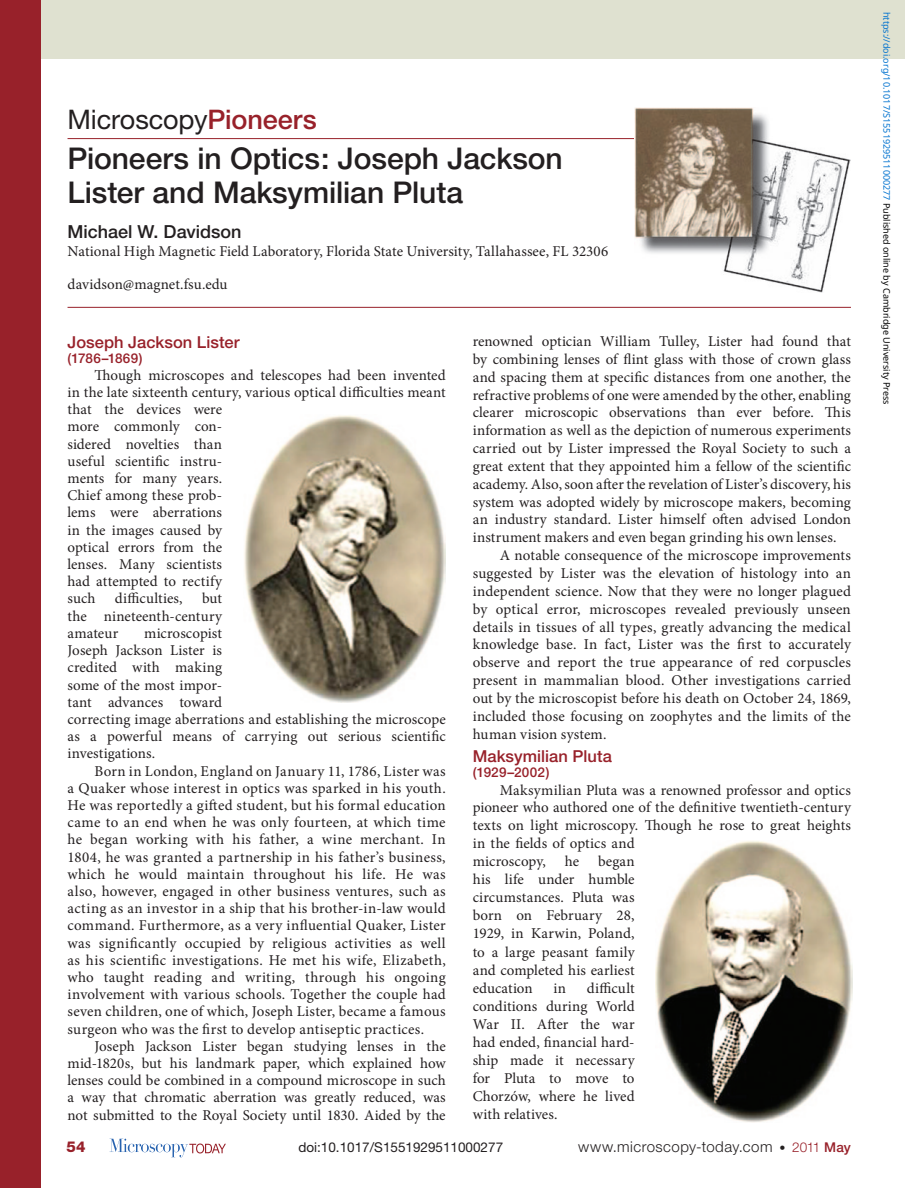
<style>
.page{position:relative;width:905px;height:1188px;background:#fff}
.page>*{position:absolute;margin:0;border:0;box-sizing:border-box;transform-origin:0 0}
.t1{font:500 30px/34.5px "Helvetica Neue";letter-spacing:-.005em;color:#231f20}
.t2{font:27px "Helvetica Neue";letter-spacing:-.005em;color:#231f20}
.t3{font:500 18px "Helvetica Neue";color:#231f20}
.t4{font:500 16.5px "Helvetica Neue";letter-spacing:.005em;color:#98212a}
.t5{font:15px/17.2px "Minion Pro";letter-spacing:.005em;color:#231f20;text-align:justify}
.t6{font:300 15px "Helvetica Neue";letter-spacing:.03em;color:#231f20}
.t7{font:800 15px "Helvetica Neue";color:#98212a}
.t8{font:13.5px "Helvetica Neue";color:#231f20}
.t9{font:500 13.5px "Helvetica Neue";letter-spacing:.01em;color:#98212a}
.t10{font:9px "Noto Sans";color:#0172cf}
.s1{font-weight:500;color:#98212a}
.s2{font-size:12px}
.s3{font-size:13.5px;color:#98212a}
.s4{font-weight:500;font-size:13.5px;color:#98212a}
.s5{color:#000}
</style>
<div class="page">
<svg style="left:110px;top:1139px;width:116px;height:18px"></svg>
<div style="left:10px;top:0;width:894px;height:58px;background:#dfe1d0"></div>
<div style="left:0;top:0;width:40px;height:1188px;background:#98212a"></div>
<hr style="left:68px;top:138px;width:782px;height:1px;background:#98212a">
<hr style="left:68px;top:307px;width:782px;height:1px;background:#98212a">
<img style="left:634px;top:108px;width:216px;height:184px">
<img style="left:244px;top:415px;width:202px;height:288px">
<img style="left:655px;top:841px;width:197px;height:282px">
<h2 class="t2" style="left:68px;top:104px;width:251px">Microscopy<span class="s1">Pioneers</span></h2>
<h1 class="t1" style="left:68px;top:141px;width:497px">Pioneers in Optics: Joseph Jackson<br>Lister and Maksymilian Pluta</h1>
<p class="t3" style="left:68px;top:221px;width:175px">Michael W. Davidson</p>
<p class="t5" style="left:68px;top:243px;width:542px">National High Magnetic Field Laboratory, Florida State University, Tallahassee, FL 32306</p>
<p class="t5" style="left:68px;top:276px;width:161px">davidson@magnet.fsu.edu</p>
<p class="t4" style="left:68px;top:332px;width:173px">Joseph Jackson Lister</p>
<p class="t9" style="left:68px;top:350px;width:77px">(1786–1869)</p>
<p class="t5" style="left:67px;top:366px;width:380px;text-align:left;text-indent:27px">Though microscopes and telescopes had been invented in the late sixteenth century, various optical difficulties meant that the devices were<br>more commonly con-<br>sidered novelties than<br>useful scientific instru-<br>ments for many years.<br>Chief among these prob-<br>lems were aberrations<br>in the images caused by<br>optical errors from the<br>lenses. Many scientists<br>had attempted to rectify<br>such</p>
<p class="t5" style="left:115px;top:590px;width:69px">difficulties,</p>
<p class="t5" style="left:67px;top:590px;width:156px;text-indent:135px">but the nineteenth-century amateur</p>
<p class="t5" style="left:67px;top:625px;width:379px;text-align:left;text-indent:77px">microscopist<br>Joseph Jackson Lister is<br>credited with making<br>some of the most impor-<br>tant advances toward<br>correcting image aberrations and establishing the microscope as a powerful means of carrying out serious scientific investigations.</p>
<p class="t5" style="left:67px;top:762px;width:380px;text-indent:27px">Born in London, England on January 11, 1786, Lister was a Quaker whose interest in optics was sparked in his youth.<br>He was reportedly a gifted student, but his formal education came to an end when he was only fourteen, at which time he began working with his father, a wine merchant. In 1804, he was granted a partnership in his father’s business, which he would maintain throughout his life. He was also, however, engaged in other business ventures, such as acting as an investor in a ship that his brother-in-law would command. Furthermore, as a very influential Quaker, Lister was significantly occupied by religious activities as well as his scientific investigations. He met his wife, Elizabeth, who taught reading and writing, through his ongoing involvement with various schools. Together the couple had seven children, one of which, Joseph Lister, became a famous surgeon who was the first to develop antiseptic practices.</p>
<p class="t5" style="left:67px;top:1037px;width:379px;text-indent:27px">Joseph Jackson Lister began studying lenses in the mid-1820s, but his landmark paper, which explained how lenses could be combined in a compound microscope in such a way that chromatic aberration was greatly reduced, was not submitted to the Royal Society until 1830. Aided by the</p>
<p class="t5" style="left:472px;top:333px;width:379px">renowned optician William Tulley, Lister had found that</p>
<p class="t5" style="left:472px;top:350px;width:379px">by combining lenses of flint glass with those of crown glass</p>
<p class="t5" style="left:472px;top:368px;width:379px">and spacing them at specific distances from one another, the</p>
<p class="t5" style="left:472px;top:386px;width:379px">refractive problems of one were amended by the other, enabling</p>
<p class="t5" style="left:472px;top:404px;width:380px">clearer microscopic observations than ever before. This</p>
<p class="t5" style="left:472px;top:422px;width:380px">information as well as the depiction of numerous experiments</p>
<p class="t5" style="left:472px;top:440px;width:379px">carried out by Lister impressed the Royal Society to such a</p>
<p class="t5" style="left:472px;top:458px;width:380px">great extent that they appointed him a fellow of the scientific</p>
<p class="t5" style="left:472px;top:475px;width:380px">academy. Also, soon after the revelation of Lister’s discovery, his</p>
<p class="t5" style="left:472px;top:493px;width:379px">system was adopted widely by microscope makers, becoming</p>
<p class="t5" style="left:472px;top:511px;width:380px">an industry standard. Lister himself often advised London</p>
<p class="t5" style="left:472px;top:529px;width:365px">instrument makers and even began grinding his own lenses.</p>
<p class="t5" style="left:499px;top:547px;width:352px">A notable consequence of the microscope improvements</p>
<p class="t5" style="left:472px;top:565px;width:380px">suggested by Lister was the elevation of histology into an</p>
<p class="t5" style="left:472px;top:583px;width:379px">independent science. Now that they were no longer plagued</p>
<p class="t5" style="left:472px;top:600px;width:379px">by optical error, microscopes revealed previously unseen</p>
<p class="t5" style="left:472px;top:618px;width:379px">details in tissues of all types, greatly advancing the medical</p>
<p class="t5" style="left:472px;top:636px;width:380px">knowledge base. In fact, Lister was the first to accurately</p>
<p class="t5" style="left:472px;top:654px;width:379px">observe and report the true appearance of red corpuscles</p>
<p class="t5" style="left:472px;top:672px;width:379px">present in mammalian blood. Other investigations carried</p>
<p class="t5" style="left:472px;top:690px;width:380px">out by the microscopist before his death on October 24, 1869,</p>
<p class="t5" style="left:472px;top:707px;width:379px">included those focusing on zoophytes and the limits of the</p>
<p class="t5" style="left:472px;top:725px;width:135px">human vision system.</p>
<p class="t4" style="left:472px;top:747px;width:141px">Maksymilian Pluta</p>
<p class="t9" style="left:472px;top:765px;width:78px">(1929–2002)</p>
<p class="t5" style="left:472px;top:781px;width:380px;line-height:17.9px;text-align:left;text-indent:27px">Maksymilian Pluta was a renowned professor and optics pioneer who authored one of the definitive twentieth-century texts on light microscopy. Though he rose to great heights in the fields of optics and<br>microscopy,</p>
<p class="t5" style="left:472px;top:852px;width:163px;line-height:18px;text-indent:125px">began his life under humble circumstances. Pluta was born on February 28, 1929, in Karwin, Poland, to a large peasant family and completed his earliest education</p>
<p class="t5" style="left:565px;top:853px;width:16px">he</p>
<p class="t5" style="left:472px;top:979px;width:163px;line-height:18px;text-indent:114px">difficult conditions during World War II. After the war had ended, financial hard&shy;ship made it necessary for Pluta to move to Chorzów, where he lived with relatives.</p>
<p class="t5" style="left:553px;top:979px;width:14px">in</p>
<p class="t7" style="left:66px;top:1138px;width:21px">54</p>
<p class="t8" style="left:298px;top:1139px;width:206px">doi:10.1017/S1551929511000277</p>
<p class="t6" style="left:578px;top:1137px;width:274px">www.microscopy-today.com <span class="s2">•</span> <span class="s3">2011</span> <span class="s4">May</span></p>
<p class="t10" style="left:893px;top:12px;width:394px;rotate:90deg">https://doi.org/10.1017/S1551929511000277 <span class="s5">Published online by Cambridge University Press</span></p>
</div>
